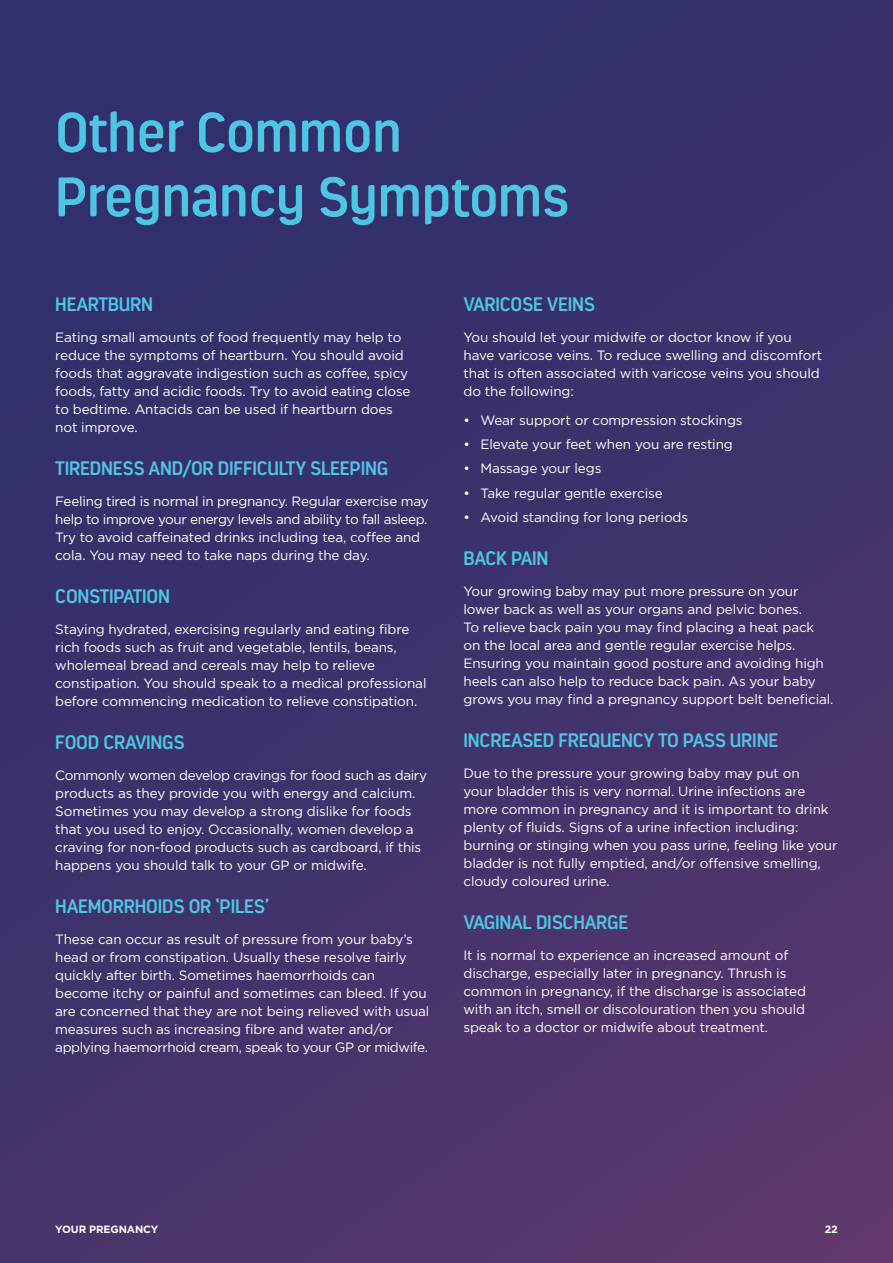
<style>
.page{position:relative;width:893px;height:1263px;background:#fff}
.page>*{position:absolute;margin:0;border:0;box-sizing:border-box;transform-origin:0 0}
.t1{font:600 55.5px/64.5px "Estandar Rounded";letter-spacing:-.01em;color:#4fc6e0}
.t2{font:600 19.5px "Estandar Rounded";letter-spacing:-.01em;color:#4fc6e0}
.t3{font:13.5px/18px "Gotham";letter-spacing:-.01em;color:#fff}
.t4{font:700 10.5px "Gotham";letter-spacing:-.01em;color:#fff}
</style>
<div class="page">
<div style="left:0;top:0;width:893px;height:1263px;background:linear-gradient(to bottom,#2e306a,#50366d)"></div>
<h1 class="t1" style="left:55px;top:100px;width:515px">Other Common<br>Pregnancy Symptoms</h1>
<h2 class="t2" style="left:55px;top:293px;width:99px">HEARTBURN</h2>
<p class="t3" style="left:55px;top:328px;width:357px">Eating small amounts of food frequently may help to reduce the symptoms of heartburn. You should avoid foods that aggravate indigestion such as coffee, spicy foods, fatty and acidic foods. Try to avoid eating close to bedtime. Antacids can be used if heartburn does not improve.</p>
<h2 class="t2" style="left:55px;top:457px;width:334px">TIREDNESS AND/OR DIFFICULTY SLEEPING</h2>
<p class="t3" style="left:55px;top:492px;width:375px">Feeling tired is normal in pregnancy. Regular exercise may help to improve your energy levels and ability to fall asleep.<br>Try to avoid caffeinated drinks including tea, coffee and cola. You may need to take naps during the day.</p>
<h2 class="t2" style="left:55px;top:585px;width:116px">CONSTIPATION</h2>
<p class="t3" style="left:55px;top:620px;width:373px">Staying hydrated, exercising regularly and eating fibre rich foods such as fruit and vegetable, lentils, beans, wholemeal bread and cereals may help to relieve constipation. You should speak to a medical professional before commencing medication to relieve constipation.</p>
<h2 class="t2" style="left:55px;top:731px;width:131px">FOOD CRAVINGS</h2>
<p class="t3" style="left:55px;top:766px;width:373px">Commonly women develop cravings for food such as dairy products as they provide you with energy and calcium.<br>Sometimes you may develop a strong dislike for foods that you used to enjoy. Occasionally, women develop a craving for non-food products such as cardboard, if this happens you should talk to your GP or midwife.</p>
<h2 class="t2" style="left:55px;top:894px;width:215px">HAEMORRHOIDS OR ‘PILES’</h2>
<p class="t3" style="left:55px;top:929px;width:376px">These can occur as result of pressure from your baby’s head or from constipation. Usually these resolve fairly quickly after birth. Sometimes haemorrhoids can become itchy or painful and sometimes can bleed. If you are concerned that they are not being relieved with usual measures such as increasing fibre and water and/or applying haemorrhoid cream, speak to your GP or midwife.</p>
<h2 class="t2" style="left:463px;top:293px;width:133px">VARICOSE VEINS</h2>
<p class="t3" style="left:463px;top:328px;width:360px">You should let your midwife or doctor know if you have varicose veins. To reduce swelling and discomfort that is often associated with varicose veins you should do the following:</p>
<p class="t3" style="left:463px;top:410px;width:281px">• Wear support or compression stockings</p>
<p class="t3" style="left:463px;top:435px;width:271px">• Elevate your feet when you are resting</p>
<p class="t3" style="left:463px;top:459px;width:139px">• Massage your legs</p>
<p class="t3" style="left:463px;top:484px;width:201px">• Take regular gentle exercise</p>
<p class="t3" style="left:463px;top:508px;width:226px">• Avoid standing for long periods</p>
<h2 class="t2" style="left:463px;top:547px;width:86px">BACK PAIN</h2>
<p class="t3" style="left:463px;top:582px;width:372px">Your growing baby may put more pressure on your lower back as well as your organs and pelvic bones.<br>To relieve back pain you may find placing a heat pack on the local area and gentle regular exercise helps.<br>Ensuring you maintain good posture and avoiding high heels can also help to reduce back pain. As your baby grows you may find a pregnancy support belt beneficial.</p>
<h2 class="t2" style="left:463px;top:729px;width:316px">INCREASED FREQUENCY TO PASS URINE</h2>
<p class="t3" style="left:463px;top:764px;width:376px">Due to the pressure your growing baby may put on<br>your bladder this is very normal. Urine infections are more common in pregnancy and it is important to drink plenty of fluids. Signs of a urine infection including: burning or stinging when you pass urine, feeling like your bladder is not fully emptied, and/or offensive smelling, cloudy coloured urine.</p>
<h2 class="t2" style="left:463px;top:911px;width:166px">VAGINAL DISCHARGE</h2>
<p class="t3" style="left:463px;top:946px;width:344px">It is normal to experience an increased amount of discharge, especially later in pregnancy. Thrush is common in pregnancy, if the discharge is associated with an itch, smell or discolouration then you should speak to a doctor or midwife about treatment.</p>
<p class="t4" style="left:55px;top:1222px;width:105px">YOUR PREGNANCY</p>
<p class="t4" style="left:825px;top:1222px;width:14px">22</p>
</div>
